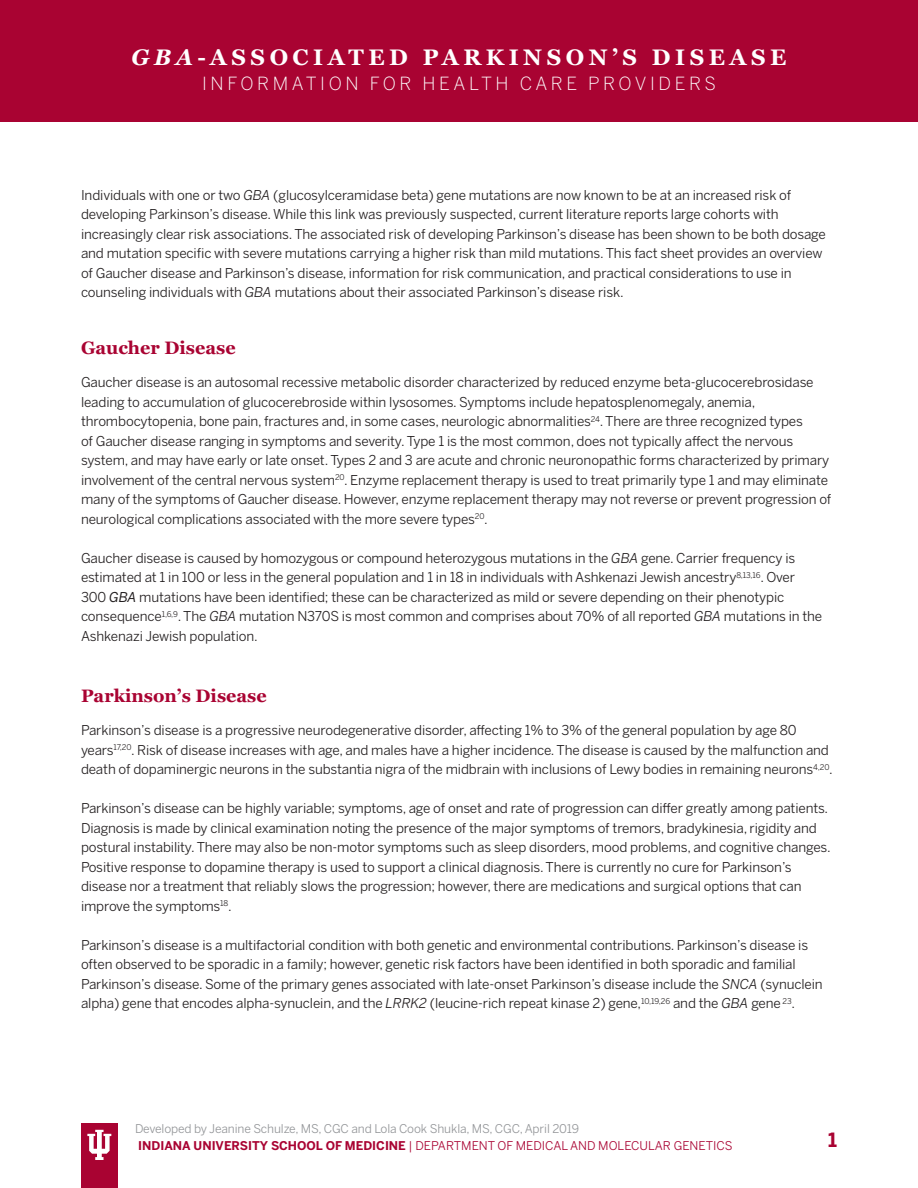
<style>
.page{position:relative;width:918px;height:1188px;background:#fff}
.page>*{position:absolute;margin:0;border:0;box-sizing:border-box;transform-origin:0 0}
.Headline_style__whit{font:700 22.5px "Georgia Pro";letter-spacing:.2em;color:#fff}
.t1{font:700 19.5px "Benton Sans";color:#a90332}
.Headline_style__whit-2{font:300 18px "Benton Sans";letter-spacing:.2em;color:#fff}
.Headline_style__red{font:700 18px "Georgia";color:#a90332}
.Main_body_text{font:13.5px/19.5px "Benton Sans";letter-spacing:-.01em;color:#231f20}
.Headline_style__red-2{font:13.5px/19.5px "Benton Sans";letter-spacing:-.01em;color:#231f20}
.t2{font:12px "Benton Sans";color:#a90332}
.Main_body_text-2{font:12px "Benton Sans";letter-spacing:-.01em;color:#939598}
.s1{font-style:italic}
.s2{font-weight:700}
</style>
<div class="page">
<div style="left:0;top:0;width:918px;height:122px;background:#a90332"></div>
<div style="left:81px;top:1124px;width:37px;height:64px;background:#a90332"></div>
<svg style="left:87px;top:1130px;width:24px;height:30px"></svg>
<p class="Headline_style__whit" style="left:132px;top:44px;width:656px"><span class="s1">GBA</span>-ASSOCIATED PARKINSON’S DISEASE</p>
<p class="Headline_style__whit-2" style="left:202px;top:73px;width:515px">INFORMATION FOR HEALTH CARE PROVIDERS</p>
<p class="Headline_style__red-2" style="left:81px;top:185px;width:746px">Individuals with one or two <span class="s1">GBA</span> (glucosylceramidase beta) gene mutations are now known to be at an increased risk of developing Parkinson’s disease. While this link was previously suspected, current literature reports large cohorts with increasingly clear risk associations. The associated risk of developing Parkinson’s disease has been shown to be both dosage and mutation specific with severe mutations carrying a higher risk than mild mutations. This fact sheet provides an overview of Gaucher disease and Parkinson’s disease, information for risk communication, and practical considerations to use in counseling individuals with <span class="s1">GBA</span> mutations about their associated Parkinson’s disease risk.</p>
<p class="Headline_style__red" style="left:81px;top:336px;width:156px">Gaucher Disease</p>
<p class="Main_body_text" style="left:81px;top:372px;width:752px">Gaucher disease is an autosomal recessive metabolic disorder characterized by reduced enzyme beta-glucocerebrosidase leading to accumulation of glucocerebroside within lysosomes. Symptoms include hepatosplenomegaly, anemia, thrombocytopenia, bone pain, fractures and, in some cases, neurologic abnormalities<sup>24</sup>. There are three recognized types<br>of Gaucher disease ranging in symptoms and severity. Type 1 is the most common, does not typically affect the nervous system, and may have early or late onset. Types 2 and 3 are acute and chronic neuronopathic forms characterized by primary involvement of the central nervous system<sup>20</sup>. Enzyme replacement therapy is used to treat primarily type 1 and may eliminate many of the symptoms of Gaucher disease. However, enzyme replacement therapy may not reverse or prevent progression of neurological complications associated with the more severe types<sup>20</sup>.</p>
<p class="Main_body_text" style="left:81px;top:548px;width:743px">Gaucher disease is caused by homozygous or compound heterozygous mutations in the <span class="s1">GBA</span> gene. Carrier frequency is estimated at 1 in 100 or less in the general population and 1 in 18 in individuals with Ashkenazi Jewish ancestry<sup>8,13,16</sup>. Over 300 <span class="s1">GBA</span> mutations have been identified; these can be characterized as mild or severe depending on their phenotypic consequence<sup>1,6,9</sup>. The <span class="s1">GBA</span> mutation N370S is most common and comprises about 70% of all reported <span class="s1">GBA</span> mutations in the Ashkenazi Jewish population.</p>
<p class="Headline_style__red" style="left:81px;top:684px;width:187px">Parkinson’s Disease</p>
<p class="Main_body_text" style="left:81px;top:720px;width:753px">Parkinson’s disease is a progressive neurodegenerative disorder, affecting 1% to 3% of the general population by age 80 years<sup>17,20</sup>. Risk of disease increases with age, and males have a higher incidence. The disease is caused by the malfunction and death of dopaminergic neurons in the substantia nigra of the midbrain with inclusions of Lewy bodies in remaining neurons<sup>4,20</sup>.</p>
<p class="Main_body_text" style="left:81px;top:798px;width:751px">Parkinson’s disease can be highly variable; symptoms, age of onset and rate of progression can differ greatly among patients.<br>Diagnosis is made by clinical examination noting the presence of the major symptoms of tremors, bradykinesia, rigidity and postural instability. There may also be non-motor symptoms such as sleep disorders, mood problems, and cognitive changes.<br>Positive response to dopamine therapy is used to support a clinical diagnosis. There is currently no cure for Parkinson’s disease nor a treatment that reliably slows the progression; however, there are medications and surgical options that can improve the symptoms<sup>18</sup>.</p>
<p class="Main_body_text" style="left:81px;top:935px;width:743px">Parkinson’s disease is a multifactorial condition with both genetic and environmental contributions. Parkinson’s disease is often observed to be sporadic in a family; however, genetic risk factors have been identified in both sporadic and familial Parkinson’s disease. Some of the primary genes associated with late-onset Parkinson’s disease include the <span class="s1">SNCA</span> (synuclein alpha) gene that encodes alpha-synuclein, and the <span class="s1">LRRK2</span> (leucine-rich repeat kinase 2) gene,<sup>10,19,26</sup> and the <span class="s1">GBA</span> gene <sup>23</sup>.</p>
<p class="Main_body_text-2" style="left:135px;top:1121px;width:446px">Developed by Jeanine Schulze, MS, CGC and Lola Cook Shukla, MS, CGC, April 2019</p>
<p class="t2" style="left:138px;top:1138px;width:596px"><span class="s2">INDIANA UNIVERSITY SCHOOL OF MEDICINE</span> | DEPARTMENT OF MEDICAL AND MOLECULAR GENETICS</p>
<p class="t1" style="left:828px;top:1128px;width:10px">1</p>
</div>
